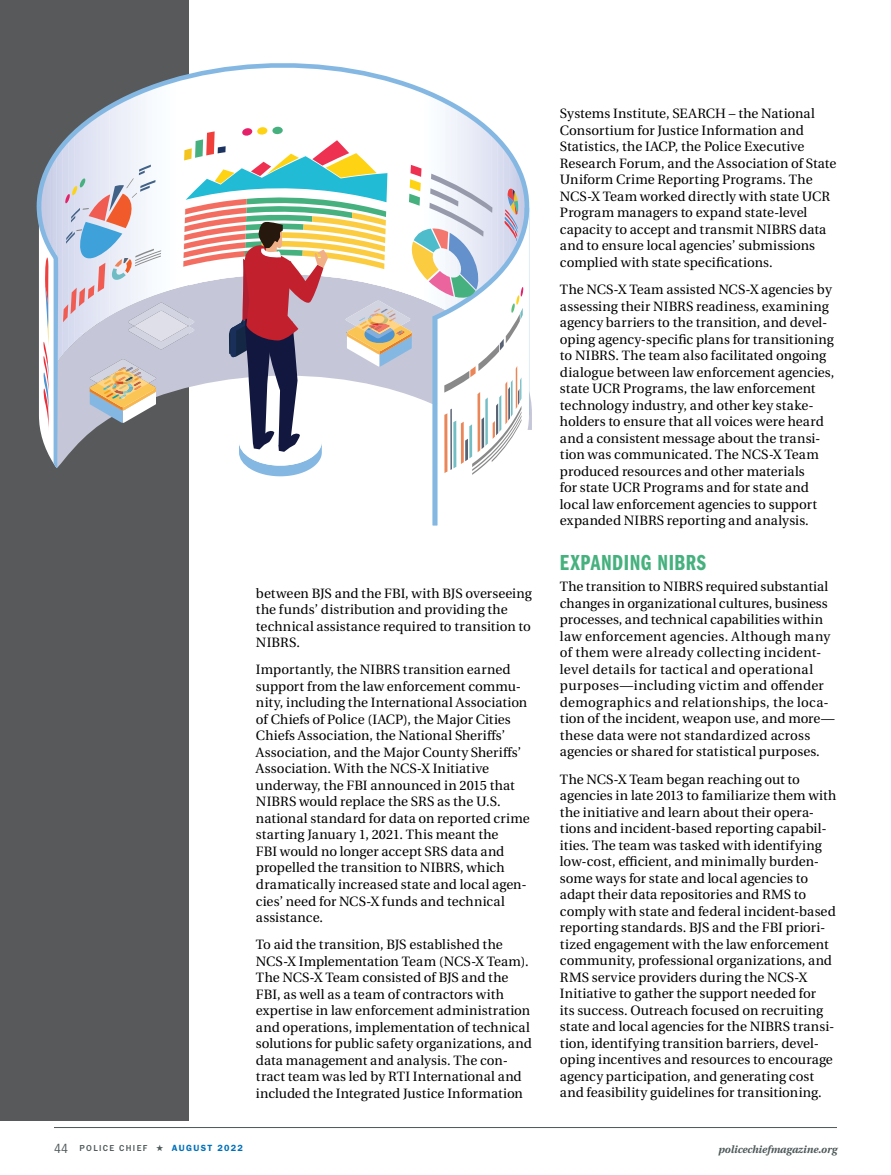
<style>
.page{position:relative;width:891px;height:1175px;background:#fff}
.page>*{position:absolute;margin:0;border:0;box-sizing:border-box;transform-origin:0 0}
.t1{font:22.5px "ITC Franklin Gothic Std Dm Cp";letter-spacing:.02em;color:#46b17e}
.t2{font:13.5px/16.5px "Heuristica";letter-spacing:.005em;color:#000}
.t3{font:italic 700 10.5px "Heuristica";color:#4e5859}
.t4{font:500 9px "ITC Franklin Gothic Std";letter-spacing:.15em;color:#4e5859}
.s1{font-weight:400;font-stretch:condensed;font-size:13.5px}
.s2{font-weight:600;color:#0071b9}
</style>
<div class="page">
<div style="left:0;top:0;width:189px;height:1120px;background:#58595b"></div>
<hr style="left:54px;top:1127px;width:783px;height:1px;background:#4e5859">
<svg style="left:105px;top:63px;width:356px;height:44px"></svg>
<svg style="left:37px;top:107px;width:492px;height:418px"></svg>
<p class="t2" style="left:256px;top:585px;width:277px">between BJS and the FBI, with BJS overseeing the funds’ distribution and providing the technical assistance required to transition to NIBRS.</p>
<p class="t2" style="left:256px;top:661px;width:275px">Importantly, the NIBRS transition earned support from the law enforcement commu&shy;nity, including the International Association of Chiefs of Police (IACP), the Major Cities Chiefs Association, the National Sheriffs’ Association, and the Major County Sheriffs’ Association. With the NCS-X Initiative underway, the FBI announced in 2015 that NIBRS would replace the SRS as the U.S. national standard for data on reported crime starting January 1, 2021. This meant the<br>FBI would no longer accept SRS data and propelled the transition to NIBRS, which dramatically increased state and local agen&shy;cies’ need for NCS-X funds and technical assistance.</p>
<p class="t2" style="left:256px;top:936px;width:277px">To aid the transition, BJS established the NCS-X Implementation Team (NCS-X Team).<br>The NCS-X Team consisted of BJS and the FBI, as well as a team of contractors with expertise in law enforcement administration and operations, implementation of technical solutions for public safety organizations, and data management and analysis. The con&shy;tract team was led by RTI International and included the Integrated Justice Information</p>
<p class="t2" style="left:560px;top:106px;width:278px">Systems Institute, SEARCH – the National Consortium for Justice Information and Statistics, the IACP, the Police Executive Research Forum, and the Association of State Uniform Crime Reporting Programs. The NCS-X Team worked directly with state UCR Program managers to expand state-level capacity to accept and transmit NIBRS data and to ensure local agencies’ submissions complied with state specifications.</p>
<p class="t2" style="left:560px;top:281px;width:276px">The NCS-X Team assisted NCS-X agencies by assessing their NIBRS readiness, examining agency barriers to the transition, and devel&shy;oping agency-specific plans for transitioning to NIBRS. The team also facilitated ongoing dialogue between law enforcement agencies, state UCR Programs, the law enforcement technology industry, and other key stake&shy;holders to ensure that all voices were heard and a consistent message about the transi&shy;tion was communicated. The NCS-X Team produced resources and other materials<br>for state UCR Programs and for state and local law enforcement agencies to support expanded NIBRS reporting and analysis.</p>
<h1 class="t1" style="left:560px;top:549px;width:148px">EXPANDING NIBRS</h1>
<p class="t2" style="left:560px;top:578px;width:276px">The transition to NIBRS required substantial changes in organizational cultures, business processes, and technical capabilities within law enforcement agencies. Although many of them were already collecting incident&shy;level details for tactical and operational purposes—including victim and offender demographics and relationships, the loca&shy;tion of the incident, weapon use, and more— these data were not standardized across agencies or shared for statistical purposes.</p>
<p class="t2" style="left:560px;top:771px;width:278px">The NCS-X Team began reaching out to agencies in late 2013 to familiarize them with the initiative and learn about their opera&shy;tions and incident-based reporting capabil&shy;ities. The team was tasked with identifying low-cost, efficient, and minimally burden&shy;some ways for state and local agencies to adapt their data repositories and RMS to comply with state and federal incident-based reporting standards. BJS and the FBI priori&shy;tized engagement with the law enforcement community, professional organizations, and RMS service providers during the NCS-X Initiative to gather the support needed for<br>its success. Outreach focused on recruiting state and local agencies for the NIBRS transi&shy;tion, identifying transition barriers, devel&shy;oping incentives and resources to encourage agency participation, and generating cost and feasibility guidelines for transitioning.</p>
<p class="t4" style="left:54px;top:1143px;width:191px"><span class="s1">44</span> POLICE CHIEF ★ <span class="s2">AUGUST 2022</span></p>
<p class="t3" style="left:718px;top:1140px;width:120px">policechiefmagazine.org</p>
</div>
